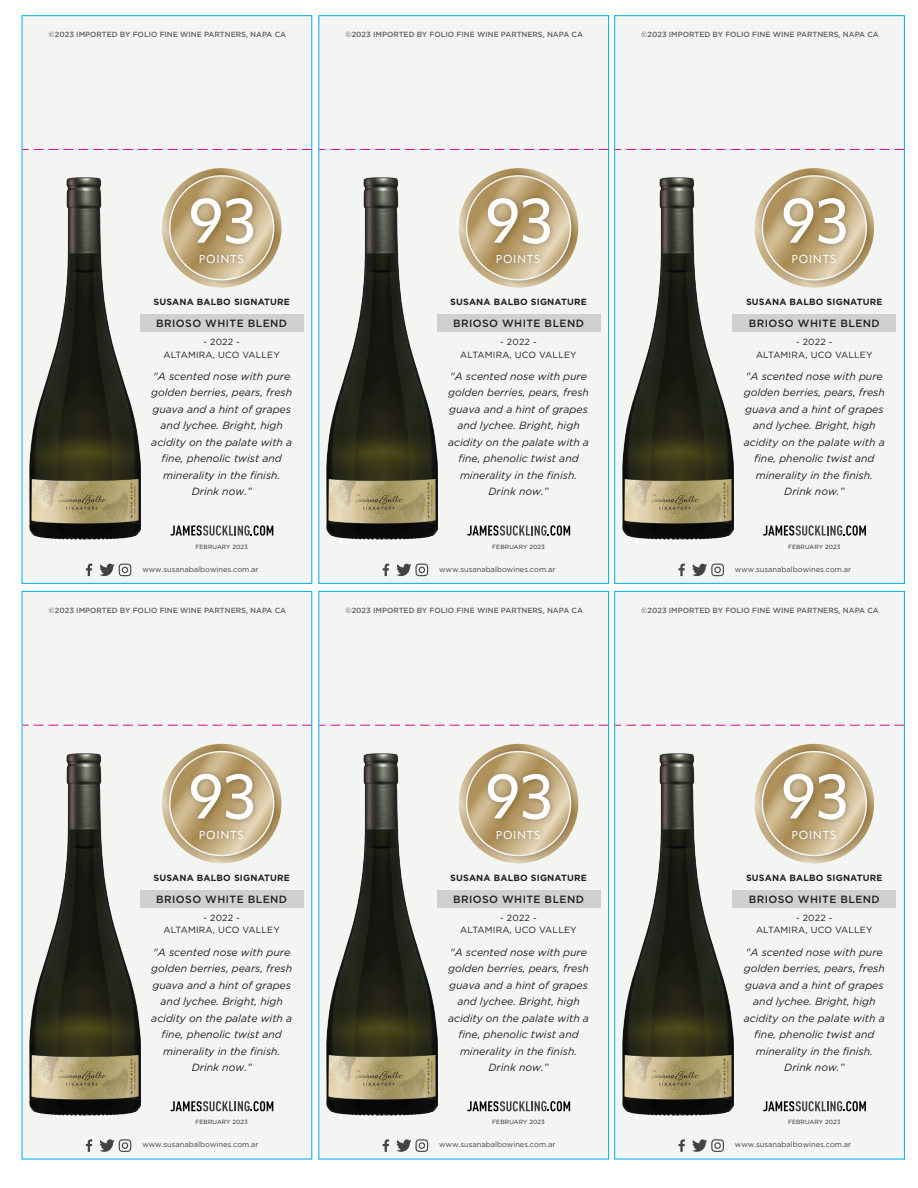
<style>
.page{position:relative;width:918px;height:1188px;background:#fff}
.page>*{position:absolute;margin:0;border:0;box-sizing:border-box;transform-origin:0 0}
.t1{font:500 61.2px "Apparat";color:#fff}
.t2{font:11.4px "Apparat";letter-spacing:.06em;color:#fff}
.t3{font:italic 10.5px/16.5px "Gotham";color:#231f20;text-align:center}
.t4{font:500 10.5px "Gotham";letter-spacing:.04em;color:#231f20}
.t5{font:9px/12.3px "Gotham";letter-spacing:.02em;color:#231f20;text-align:center}
.t6{font:700 9px "Gotham";letter-spacing:.02em;color:#231f20}
.t7{font:500 7.5px "Gotham";color:#606160}
.t8{font:7.5px "Gotham";color:#444341}
.t9{font:6px "Gotham";letter-spacing:.02em;color:#231f20}
</style>
<div class="page">
<div style="left:22px;top:16px;width:290px;height:567px;background:#f3f5f3"></div>
<svg style="left:24px;top:149px;width:286px;height:1px"></svg>
<div style="left:22px;top:15px;width:290px;height:569px;border:1px solid #00aeef"></div>
<img style="left:162px;top:168px;width:120px;height:120px">
<svg style="left:170px;top:176px;width:104px;height:104px"></svg>
<div style="left:169px;top:175px;width:105px;height:106px;border:2px solid #f3f5f3;border-radius:50%"></div>
<img style="left:190px;top:268px;width:65px;height:10px">
<img style="left:178px;top:182px;width:88px;height:86px">
<div style="left:140px;top:315px;width:163px;height:17px;background:#ced1d0"></div>
<svg style="left:99px;top:564px;width:32px;height:12px"></svg>
<svg style="left:86px;top:564px;width:6px;height:12px"></svg>
<img style="left:30px;top:178px;width:111px;height:362px">
<svg style="left:170px;top:525px;width:103px;height:11px"></svg>
<div style="left:319px;top:16px;width:290px;height:567px;background:#f3f5f3"></div>
<svg style="left:320px;top:149px;width:287px;height:1px"></svg>
<div style="left:318px;top:15px;width:291px;height:569px;border:1px solid #00aeef"></div>
<img style="left:459px;top:168px;width:120px;height:120px">
<svg style="left:467px;top:176px;width:104px;height:104px"></svg>
<div style="left:466px;top:175px;width:105px;height:106px;border:2px solid #f3f5f3;border-radius:50%"></div>
<img style="left:488px;top:268px;width:64px;height:10px">
<img style="left:476px;top:182px;width:86px;height:86px">
<div style="left:437px;top:315px;width:163px;height:17px;background:#ced1d0"></div>
<svg style="left:396px;top:564px;width:32px;height:12px"></svg>
<svg style="left:383px;top:564px;width:6px;height:12px"></svg>
<img style="left:327px;top:178px;width:111px;height:362px">
<svg style="left:467px;top:525px;width:103px;height:11px"></svg>
<div style="left:615px;top:16px;width:289px;height:567px;background:#f3f5f3"></div>
<svg style="left:616px;top:149px;width:287px;height:1px"></svg>
<div style="left:614px;top:15px;width:291px;height:569px;border:1px solid #00aeef"></div>
<img style="left:754px;top:168px;width:120px;height:120px">
<svg style="left:762px;top:176px;width:104px;height:104px"></svg>
<div style="left:762px;top:175px;width:105px;height:106px;border:2px solid #f3f5f3;border-radius:50%"></div>
<img style="left:783px;top:268px;width:64px;height:8px">
<img style="left:772px;top:182px;width:86px;height:86px">
<div style="left:733px;top:315px;width:163px;height:17px;background:#ced1d0"></div>
<svg style="left:692px;top:564px;width:32px;height:12px"></svg>
<svg style="left:678px;top:564px;width:7px;height:12px"></svg>
<img style="left:622px;top:178px;width:112px;height:362px">
<svg style="left:763px;top:525px;width:103px;height:11px"></svg>
<div style="left:22px;top:591px;width:290px;height:568px;background:#f3f5f3"></div>
<svg style="left:24px;top:725px;width:286px;height:1px"></svg>
<img style="left:162px;top:743px;width:120px;height:121px">
<svg style="left:170px;top:752px;width:104px;height:104px"></svg>
<div style="left:169px;top:751px;width:105px;height:105px;border:2px solid #f3f5f3;border-radius:50%"></div>
<img style="left:190px;top:844px;width:65px;height:8px">
<img style="left:179px;top:758px;width:87px;height:86px">
<div style="left:140px;top:890px;width:163px;height:18px;background:#ced1d0"></div>
<svg style="left:99px;top:1139px;width:32px;height:13px"></svg>
<svg style="left:86px;top:1139px;width:6px;height:13px"></svg>
<img style="left:30px;top:753px;width:111px;height:362px">
<svg style="left:170px;top:1101px;width:103px;height:10px"></svg>
<div style="left:319px;top:591px;width:290px;height:568px;background:#f3f5f3"></div>
<svg style="left:320px;top:725px;width:287px;height:1px"></svg>
<div style="left:318px;top:591px;width:291px;height:568px;border:1px solid #00aeef"></div>
<img style="left:459px;top:743px;width:120px;height:121px">
<svg style="left:467px;top:752px;width:104px;height:104px"></svg>
<div style="left:466px;top:751px;width:105px;height:105px;border:2px solid #f3f5f3;border-radius:50%"></div>
<img style="left:487px;top:844px;width:64px;height:8px">
<img style="left:476px;top:758px;width:86px;height:86px">
<div style="left:437px;top:890px;width:163px;height:18px;background:#ced1d0"></div>
<svg style="left:396px;top:1139px;width:32px;height:13px"></svg>
<svg style="left:383px;top:1139px;width:6px;height:13px"></svg>
<img style="left:327px;top:753px;width:111px;height:362px">
<svg style="left:467px;top:1101px;width:103px;height:10px"></svg>
<div style="left:615px;top:591px;width:289px;height:568px;background:#f3f5f3"></div>
<svg style="left:616px;top:725px;width:287px;height:1px"></svg>
<div style="left:614px;top:591px;width:291px;height:568px;border:1px solid #00aeef"></div>
<img style="left:754px;top:743px;width:120px;height:121px">
<svg style="left:762px;top:752px;width:104px;height:104px"></svg>
<div style="left:762px;top:751px;width:105px;height:105px;border:2px solid #f3f5f3;border-radius:50%"></div>
<img style="left:783px;top:844px;width:64px;height:8px">
<img style="left:772px;top:758px;width:86px;height:86px">
<div style="left:733px;top:890px;width:163px;height:18px;background:#ced1d0"></div>
<svg style="left:692px;top:1139px;width:32px;height:13px"></svg>
<svg style="left:678px;top:1139px;width:7px;height:13px"></svg>
<img style="left:622px;top:753px;width:112px;height:362px">
<svg style="left:763px;top:1101px;width:103px;height:10px"></svg>
<p class="t7" style="left:49px;top:29px;width:239px">©2023 IMPORTED BY FOLIO FINE WINE PARTNERS, NAPA CA</p>
<p class="t7" style="left:345px;top:29px;width:239px">©2023 IMPORTED BY FOLIO FINE WINE PARTNERS, NAPA CA</p>
<p class="t7" style="left:641px;top:29px;width:239px">©2023 IMPORTED BY FOLIO FINE WINE PARTNERS, NAPA CA</p>
<h1 class="t1" style="left:188px;top:184px;width:69px">93</h1>
<h1 class="t1" style="left:485px;top:184px;width:69px">93</h1>
<h1 class="t1" style="left:780px;top:184px;width:69px">93</h1>
<p class="t2" style="left:199px;top:253px;width:46px">POINTS</p>
<p class="t2" style="left:496px;top:253px;width:46px">POINTS</p>
<p class="t2" style="left:792px;top:253px;width:46px">POINTS</p>
<p class="t6" style="left:153px;top:297px;width:138px">SUSANA BALBO SIGNATURE</p>
<p class="t4" style="left:156px;top:316px;width:132px">BRIOSO WHITE BLEND</p>
<p class="t5" style="left:163px;top:336px;width:118px">- 2022 -<br>ALTAMIRA, UCO VALLEY</p>
<p class="t6" style="left:450px;top:297px;width:138px">SUSANA BALBO SIGNATURE</p>
<p class="t4" style="left:453px;top:316px;width:132px">BRIOSO WHITE BLEND</p>
<p class="t5" style="left:460px;top:336px;width:118px">- 2022 -<br>ALTAMIRA, UCO VALLEY</p>
<p class="t6" style="left:746px;top:297px;width:138px">SUSANA BALBO SIGNATURE</p>
<p class="t4" style="left:749px;top:316px;width:132px">BRIOSO WHITE BLEND</p>
<p class="t5" style="left:756px;top:336px;width:118px">- 2022 -<br>ALTAMIRA, UCO VALLEY</p>
<p class="t3" style="left:151px;top:368px;width:143px">"A scented nose with pure golden berries, pears, fresh guava and a hint of grapes and lychee. Bright, high acidity on the palate with a fine, phenolic twist and minerality in the finish.<br>Drink now.”</p>
<p class="t3" style="left:448px;top:368px;width:143px">"A scented nose with pure golden berries, pears, fresh guava and a hint of grapes and lychee. Bright, high acidity on the palate with a fine, phenolic twist and minerality in the finish.<br>Drink now.”</p>
<p class="t3" style="left:744px;top:368px;width:143px">"A scented nose with pure golden berries, pears, fresh guava and a hint of grapes and lychee. Bright, high acidity on the palate with a fine, phenolic twist and minerality in the finish.<br>Drink now.”</p>
<p class="t9" style="left:195px;top:543px;width:54px">FEBRUARY 2023</p>
<p class="t9" style="left:492px;top:543px;width:54px">FEBRUARY 2023</p>
<p class="t9" style="left:788px;top:543px;width:54px">FEBRUARY 2023</p>
<p class="t8" style="left:142px;top:565px;width:118px">www.susanabalbowines.com.ar</p>
<p class="t8" style="left:439px;top:565px;width:118px">www.susanabalbowines.com.ar</p>
<p class="t8" style="left:735px;top:565px;width:118px">www.susanabalbowines.com.ar</p>
<p class="t7" style="left:49px;top:605px;width:239px">©2023 IMPORTED BY FOLIO FINE WINE PARTNERS, NAPA CA</p>
<p class="t7" style="left:345px;top:605px;width:239px">©2023 IMPORTED BY FOLIO FINE WINE PARTNERS, NAPA CA</p>
<p class="t7" style="left:641px;top:605px;width:239px">©2023 IMPORTED BY FOLIO FINE WINE PARTNERS, NAPA CA</p>
<h1 class="t1" style="left:188px;top:760px;width:69px">93</h1>
<h1 class="t1" style="left:485px;top:760px;width:69px">93</h1>
<h1 class="t1" style="left:780px;top:760px;width:69px">93</h1>
<p class="t2" style="left:199px;top:828px;width:46px">POINTS</p>
<p class="t2" style="left:496px;top:828px;width:46px">POINTS</p>
<p class="t2" style="left:792px;top:828px;width:46px">POINTS</p>
<p class="t6" style="left:153px;top:873px;width:138px">SUSANA BALBO SIGNATURE</p>
<p class="t4" style="left:156px;top:892px;width:132px">BRIOSO WHITE BLEND</p>
<p class="t5" style="left:163px;top:911px;width:118px">- 2022 -<br>ALTAMIRA, UCO VALLEY</p>
<p class="t6" style="left:450px;top:873px;width:138px">SUSANA BALBO SIGNATURE</p>
<p class="t4" style="left:453px;top:892px;width:132px">BRIOSO WHITE BLEND</p>
<p class="t5" style="left:460px;top:911px;width:118px">- 2022 -<br>ALTAMIRA, UCO VALLEY</p>
<p class="t6" style="left:746px;top:873px;width:138px">SUSANA BALBO SIGNATURE</p>
<p class="t4" style="left:749px;top:892px;width:132px">BRIOSO WHITE BLEND</p>
<p class="t5" style="left:756px;top:911px;width:118px">- 2022 -<br>ALTAMIRA, UCO VALLEY</p>
<p class="t3" style="left:151px;top:944px;width:143px">"A scented nose with pure golden berries, pears, fresh guava and a hint of grapes and lychee. Bright, high acidity on the palate with a fine, phenolic twist and minerality in the finish.<br>Drink now.”</p>
<p class="t3" style="left:448px;top:944px;width:143px">"A scented nose with pure golden berries, pears, fresh guava and a hint of grapes and lychee. Bright, high acidity on the palate with a fine, phenolic twist and minerality in the finish.<br>Drink now.”</p>
<p class="t3" style="left:744px;top:944px;width:143px">"A scented nose with pure golden berries, pears, fresh guava and a hint of grapes and lychee. Bright, high acidity on the palate with a fine, phenolic twist and minerality in the finish.<br>Drink now.”</p>
<p class="t9" style="left:195px;top:1119px;width:54px">FEBRUARY 2023</p>
<p class="t9" style="left:492px;top:1119px;width:54px">FEBRUARY 2023</p>
<p class="t9" style="left:788px;top:1119px;width:54px">FEBRUARY 2023</p>
<p class="t8" style="left:142px;top:1141px;width:118px">www.susanabalbowines.com.ar</p>
<p class="t8" style="left:439px;top:1141px;width:118px">www.susanabalbowines.com.ar</p>
<p class="t8" style="left:735px;top:1141px;width:118px">www.susanabalbowines.com.ar</p>
</div>
